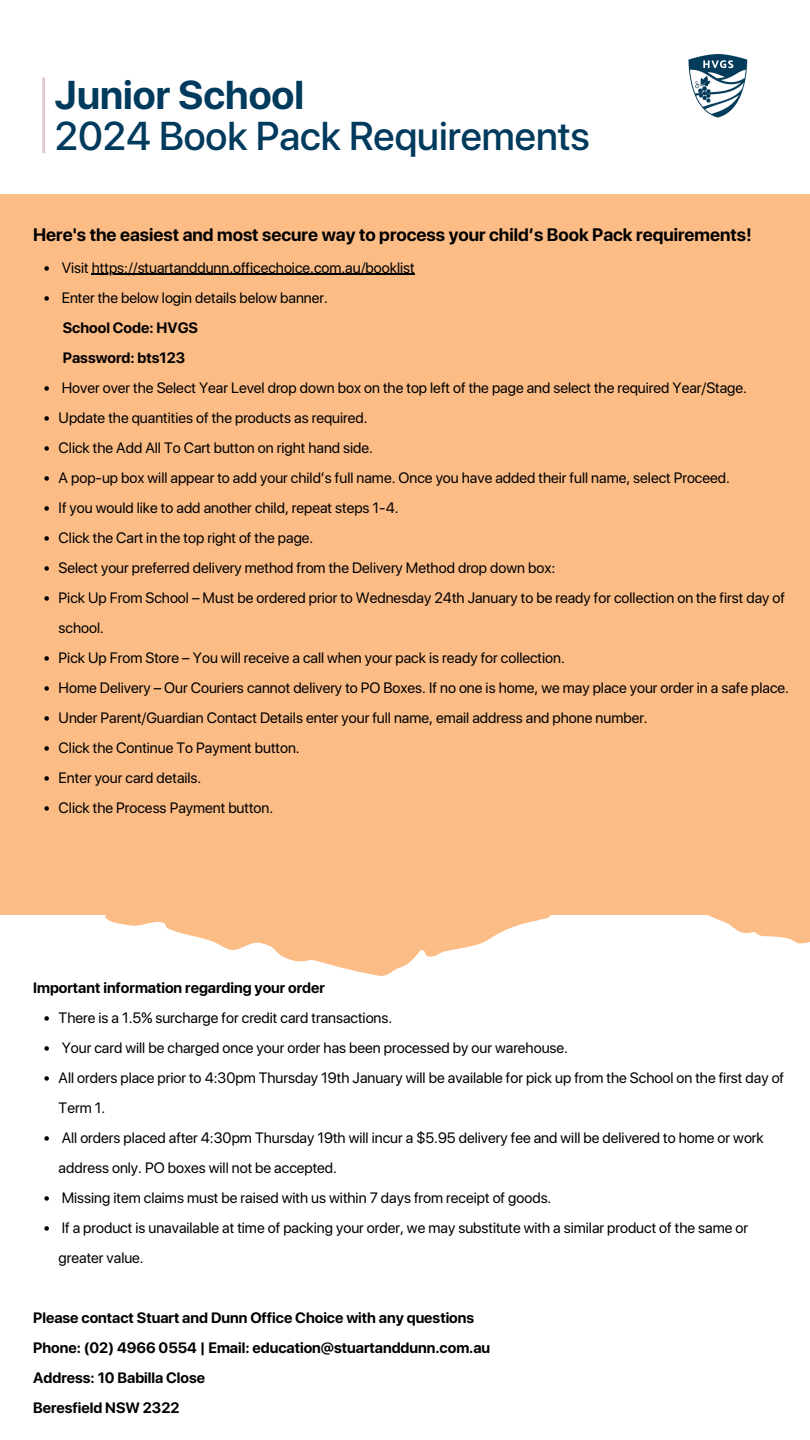
<style>
.page{position:relative;width:810px;height:1440px;background:#fff}
.page>*{position:absolute;margin:0;border:0;box-sizing:border-box;transform-origin:0 0}
.t1{font:500 40px "SF Pro Display";color:#003a5d}
.t2{font:700 40px "SF Pro Display";color:#003a5d}
.t3{font:700 18px "SF Pro Display";color:#000}
.t4{font:15px/30px "SF Pro Display";color:#000}
.t5{font:700 15px "SF Pro Display";color:#000}
</style>
<div class="page">
<div style="left:0;top:194px;width:810px;height:721px;background:#fcbc86"></div>
<img style="left:688px;top:55px;width:60px;height:63px">
<hr style="left:42px;top:77px;width:3px;height:76px;background:#e1cbd1">
<svg style="left:104px;top:915px;width:706px;height:61px"></svg>
<svg style="left:44px;top:266px;width:5px;height:5px"></svg>
<hr style="left:92px;top:274px;width:323px;height:1px;background:#000">
<svg style="left:44px;top:296px;width:5px;height:5px"></svg>
<svg style="left:44px;top:386px;width:5px;height:5px"></svg>
<svg style="left:44px;top:416px;width:5px;height:5px"></svg>
<svg style="left:44px;top:446px;width:5px;height:5px"></svg>
<svg style="left:44px;top:476px;width:5px;height:5px"></svg>
<svg style="left:44px;top:506px;width:5px;height:5px"></svg>
<svg style="left:44px;top:536px;width:5px;height:5px"></svg>
<svg style="left:44px;top:566px;width:5px;height:5px"></svg>
<svg style="left:44px;top:596px;width:5px;height:5px"></svg>
<svg style="left:44px;top:656px;width:5px;height:5px"></svg>
<svg style="left:44px;top:686px;width:5px;height:5px"></svg>
<svg style="left:44px;top:716px;width:5px;height:5px"></svg>
<svg style="left:44px;top:746px;width:5px;height:5px"></svg>
<svg style="left:44px;top:776px;width:5px;height:5px"></svg>
<svg style="left:44px;top:806px;width:5px;height:5px"></svg>
<svg style="left:44px;top:1016px;width:5px;height:5px"></svg>
<svg style="left:44px;top:1046px;width:5px;height:5px"></svg>
<svg style="left:44px;top:1076px;width:5px;height:5px"></svg>
<svg style="left:44px;top:1136px;width:5px;height:5px"></svg>
<svg style="left:44px;top:1196px;width:5px;height:5px"></svg>
<svg style="left:44px;top:1226px;width:5px;height:5px"></svg>
<p class="t2" style="left:55px;top:71px;width:251px">Junior School</p>
<p class="t1" style="left:55px;top:112px;width:537px">2024 Book Pack Requirements</p>
<p class="t3" style="left:33px;top:224px;width:720px">Here's the easiest and most secure way to process your child’s Book Pack requirements!</p>
<p class="t4" style="left:62px;top:253px;width:354px">Visit https://stuartanddunn.officechoice.com.au/booklist</p>
<p class="t4" style="left:62px;top:283px;width:268px">Enter the below login details below banner.</p>
<p class="t5" style="left:63px;top:319px;width:137px">School Code: HVGS</p>
<p class="t5" style="left:63px;top:349px;width:124px">Password: bts123</p>
<p class="t4" style="left:62px;top:373px;width:687px">Hover over the Select Year Level drop down box on the top left of the page and select the required Year/Stage.</p>
<p class="t4" style="left:59px;top:403px;width:310px">Update the quantities of the products as required.</p>
<p class="t4" style="left:59px;top:433px;width:316px">Click the Add All To Cart button on right hand side.</p>
<p class="t4" style="left:59px;top:463px;width:673px">A pop-up box will appear to add your child’s full name. Once you have added their full name, select Proceed.</p>
<p class="t4" style="left:59px;top:493px;width:341px">If you would like to add another child, repeat steps 1-4.</p>
<p class="t4" style="left:59px;top:523px;width:256px">Click the Cart in the top right of the page.</p>
<p class="t4" style="left:59px;top:553px;width:498px">Select your preferred delivery method from the Delivery Method drop down box:</p>
<p class="t4" style="left:59px;top:583px;width:728px">Pick Up From School – Must be ordered prior to Wednesday 24th January to be ready for collection on the first day of school.</p>
<p class="t4" style="left:59px;top:643px;width:508px">Pick Up From Store – You will receive a call when your pack is ready for collection.</p>
<p class="t4" style="left:59px;top:673px;width:732px">Home Delivery – Our Couriers cannot delivery to PO Boxes. If no one is home, we may place your order in a safe place.</p>
<p class="t4" style="left:59px;top:703px;width:591px">Under Parent/Guardian Contact Details enter your full name, email address and phone number.</p>
<p class="t4" style="left:59px;top:733px;width:243px">Click the Continue To Payment button.</p>
<p class="t4" style="left:59px;top:763px;width:144px">Enter your card details.</p>
<p class="t4" style="left:59px;top:793px;width:216px">Click the Process Payment button.</p>
<p class="t5" style="left:33px;top:979px;width:293px">Important information regarding your order</p>
<p class="t4" style="left:59px;top:1003px;width:335px">There is a 1.5% surcharge for credit card transactions.</p>
<p class="t4" style="left:62px;top:1033px;width:508px">Your card will be charged once your order has been processed by our warehouse.</p>
<p class="t4" style="left:59px;top:1063px;width:727px">All orders place prior to 4:30pm Thursday 19th January will be available for pick up from the School on the first day of<br>Term 1.</p>
<p class="t4" style="left:59px;top:1123px;width:707px">All orders placed after 4:30pm Thursday 19th will incur a $5.95 delivery fee and will be delivered to home or work address only. PO boxes will not be accepted.</p>
<p class="t4" style="left:62px;top:1183px;width:491px">Missing item claims must be raised with us within 7 days from receipt of goods.</p>
<p class="t4" style="left:59px;top:1213px;width:691px">If a product is unavailable at time of packing your order, we may substitute with a similar product of the same or greater value.</p>
<p class="t5" style="left:33px;top:1309px;width:443px">Please contact Stuart and Dunn Office Choice with any questions</p>
<p class="t5" style="left:33px;top:1339px;width:459px">Phone: (02) 4966 0554 | Email: education@stuartanddunn.com.au</p>
<p class="t5" style="left:33px;top:1369px;width:174px">Address: 10 Babilla Close</p>
<p class="t5" style="left:33px;top:1399px;width:148px">Beresfield NSW 2322</p>
</div>
